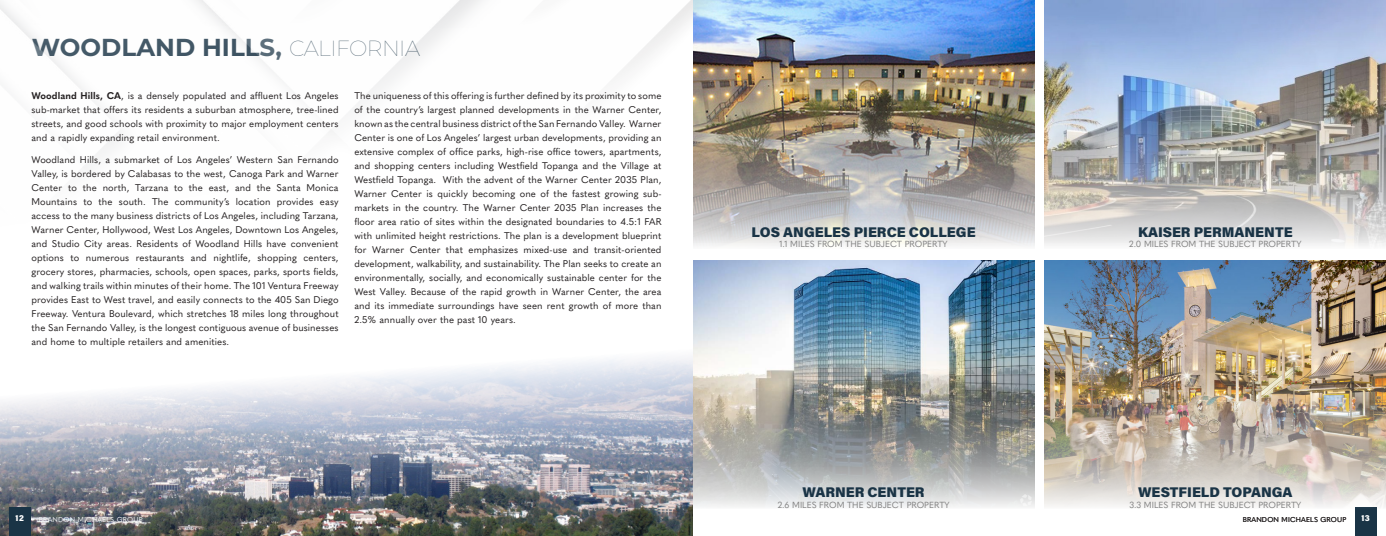
<style>
.page{position:relative;width:1386px;height:536px;background:#fff}
.page>*{position:absolute;margin:0;border:0;box-sizing:border-box;transform-origin:0 0}
.body_text{font:700 24.5px "Montserrat";color:#1a3446}
.t1{font:900 14px "Acumin Pro";color:#1a3446}
.Body{font:9.62px/14px "Quasimoda";letter-spacing:.01em;color:#231f20;text-align:justify}
.t2{font:8.75px "Quasimoda";color:#808080}
.t3{font:900 8.75px "Acumin Pro Semi Cond";color:#fff}
.t4{font:7px "Quasimoda";letter-spacing:.03em;color:#fff}
.t5{font:7px "Quasimoda";letter-spacing:.03em;color:#231f20}
.s1{font-weight:100;font-size:21.88px}
.s2{font-weight:700}
</style>
<div class="page">
<div style="left:1355px;top:507px;width:21px;height:29px;background:#1a3446"></div>
<img style="left:917px;top:260px;width:117px;height:247px">
<img style="left:917px;top:0;width:117px;height:246px">
<img style="left:1045px;top:0;width:341px;height:246px">
<img style="left:1045px;top:260px;width:341px;height:248px">
<img style="left:0;top:0;width:917px;height:536px">
<p class="body_text" style="left:32px;top:30px;width:390px">WOODLAND HILLS, <span class="s1">CALIFORNIA</span></p>
<p class="Body" style="left:31px;top:88px;width:309px"><span class="s2">Woodland Hills, CA</span>, is a densely populated and affluent Los Angeles sub-market that offers its residents a suburban atmosphere, tree-lined streets, and good schools with proximity to major employment centers and a rapidly expanding retail environment.</p>
<p class="Body" style="left:31px;top:152px;width:309px">Woodland Hills, a submarket of Los Angeles’ Western San Fernando Valley, is bordered by Calabasas to the west, Canoga Park and Warner Center to the north, Tarzana to the east, and the Santa Monica Mountains to the south. The community’s location provides easy access to the many business districts of Los Angeles, including Tarzana, Warner Center, Hollywood, West Los Angeles, Downtown Los Angeles, and Studio City areas. Residents of Woodland Hills have convenient options to numerous restaurants and nightlife, shopping centers, grocery stores, pharmacies, schools, open spaces, parks, sports fields, and walking trails within minutes of their home. The 101 Ventura Freeway provides East to West travel, and easily connects to the 405 San Diego Freeway. Ventura Boulevard, which stretches 18 miles long throughout the San Fernando Valley, is the longest contiguous avenue of businesses and home to multiple retailers and amenities.</p>
<p class="Body" style="left:354px;top:88px;width:309px">The uniqueness of this offering is further defined by its proximity to some of the country’s largest planned developments in the Warner Center, known as the central business district of the San Fernando Valley. Warner Center is one of Los Angeles’ largest urban developments, providing an extensive complex of office parks, high-rise office towers, apartments, and shopping centers including Westfield Topanga and the Village at Westfield Topanga. With the advent of the Warner Center 2035 Plan, Warner Center is quickly becoming one of the fastest growing sub&shy;markets in the country. The Warner Center 2035 Plan increases the floor area ratio of sites within the designated boundaries to 4.5:1 FAR with unlimited height restrictions. The plan is a development blueprint for Warner Center that emphasizes mixed-use and transit-oriented development, walkability, and sustainability. The Plan seeks to create an environmentally, socially, and economically sustainable center for the West Valley. Because of the rapid growth in Warner Center, the area and its immediate surroundings have seen rent growth of more than 2.5% annually over the past 10 years.</p>
<p class="t1" style="left:752px;top:222px;width:226px">LOS ANGELES PIERCE COLLEGE</p>
<p class="t2" style="left:780px;top:237px;width:170px">1.1 MILES FROM THE SUBJECT PROPERTY</p>
<p class="t1" style="left:803px;top:482px;width:124px">WARNER CENTER</p>
<p class="t2" style="left:778px;top:497px;width:173px">2.6 MILES FROM THE SUBJECT PROPERTY</p>
<p class="t1" style="left:1138px;top:222px;width:156px">KAISER PERMANENTE</p>
<p class="t2" style="left:1129px;top:237px;width:174px">2.0 MILES FROM THE SUBJECT PROPERTY</p>
<p class="t1" style="left:1138px;top:482px;width:156px">WESTFIELD TOPANGA</p>
<p class="t2" style="left:1129px;top:497px;width:173px">3.3 MILES FROM THE SUBJECT PROPERTY</p>
<p class="t3" style="left:16px;top:511px;width:10px">12</p>
<p class="t4" style="left:39px;top:513px;width:105px">BRANDON MICHAELS GROUP</p>
<p class="t5" style="left:1243px;top:513px;width:105px">BRANDON MICHAELS GROUP</p>
<p class="t3" style="left:1361px;top:511px;width:10px">13</p>
</div>
